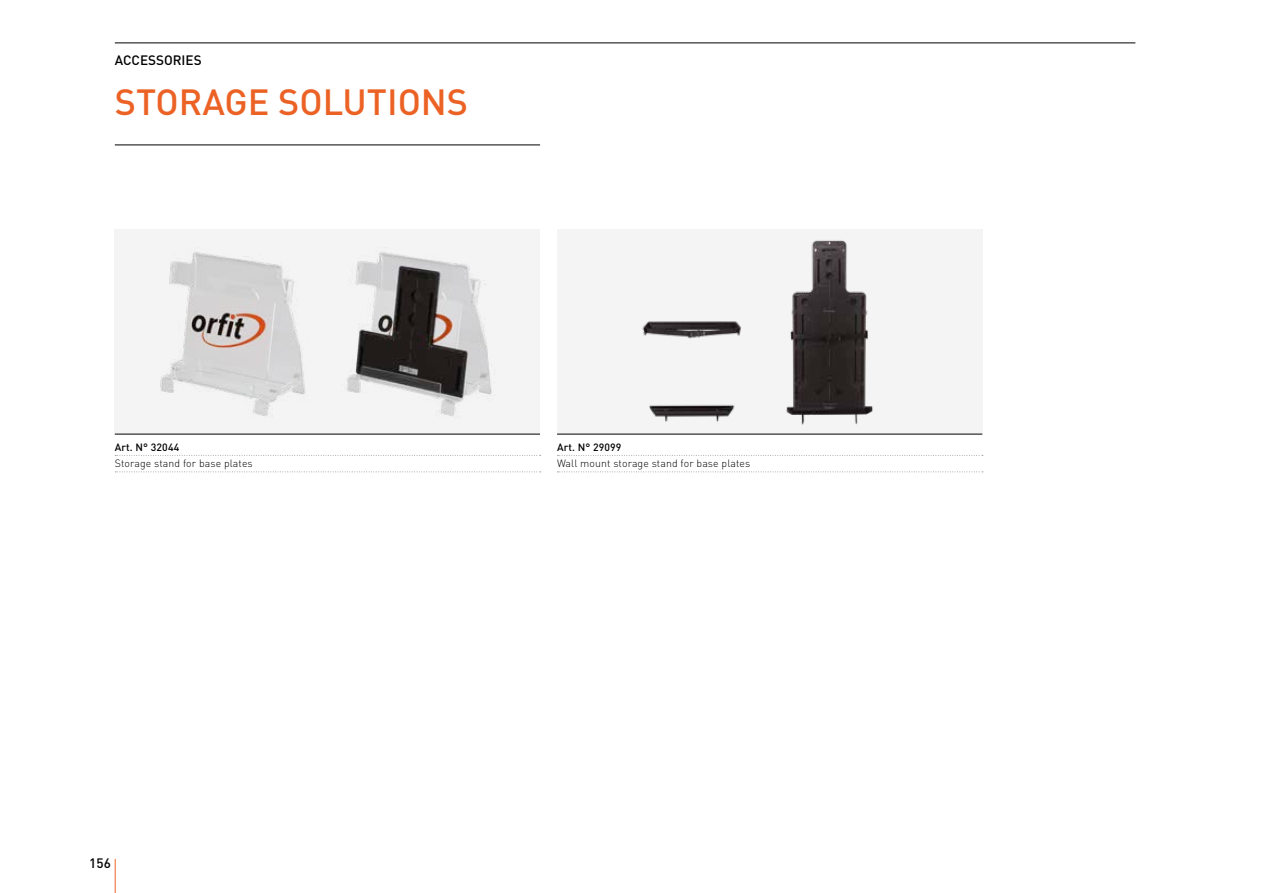
<style>
.page{position:relative;width:1263px;height:893px;background:#fff}
.page>*{position:absolute;margin:0;border:0;box-sizing:border-box;transform-origin:0 0}
.t1{font:500 36px "DIN";color:#ec6225}
.t2{font:500 13.5px "DIN";color:#000}
.t3{font:300 10.5px "DIN";letter-spacing:.01em;color:#000}
.t4{font:500 10.5px "DIN";letter-spacing:.01em;color:#000}
</style>
<div class="page">
<hr style="left:115px;top:859px;width:1px;height:34px;background:#ec6225">
<hr style="left:115px;top:43px;width:1020px;height:1px;background:#000">
<div style="left:557px;top:230px;width:425px;height:204px;background:#f4f4f4"></div>
<div style="left:115px;top:230px;width:425px;height:204px;background:#f4f4f4"></div>
<img style="left:346px;top:252px;width:146px;height:165px">
<img style="left:160px;top:252px;width:145px;height:164px">
<img style="left:642px;top:321px;width:99px;height:101px">
<img style="left:751px;top:240px;width:156px;height:194px">
<hr style="left:115px;top:145px;width:425px;height:1px;background:#000">
<svg style="left:115px;top:455px;width:426px;height:1px"></svg>
<svg style="left:115px;top:471px;width:426px;height:1px"></svg>
<svg style="left:557px;top:455px;width:426px;height:1px"></svg>
<svg style="left:557px;top:471px;width:426px;height:1px"></svg>
<hr style="left:115px;top:434px;width:425px;height:1px;background:#000">
<hr style="left:557px;top:434px;width:425px;height:1px;background:#000">
<p class="t2" style="left:115px;top:51px;width:88px">ACCESSORIES</p>
<h1 class="t1" style="left:115px;top:79px;width:355px">STORAGE SOLUTIONS</h1>
<p class="t4" style="left:115px;top:440px;width:66px">Art. N° 32044</p>
<p class="t3" style="left:115px;top:457px;width:140px">Storage stand for base plates</p>
<p class="t4" style="left:557px;top:440px;width:66px">Art. N° 29099</p>
<p class="t3" style="left:557px;top:457px;width:195px">Wall mount storage stand for base plates</p>
<p class="t2" style="left:89px;top:855px;width:23px">156</p>
</div>
